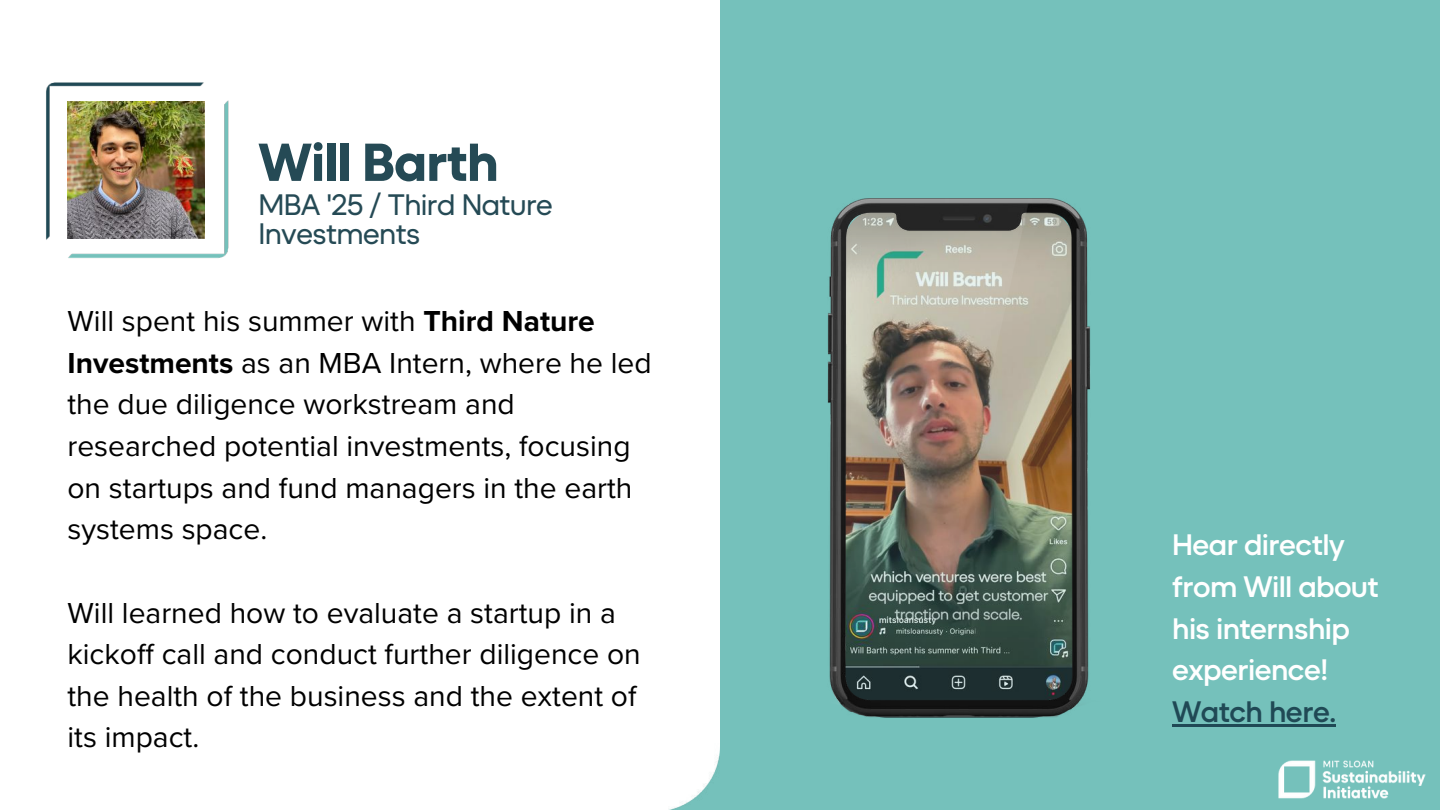
<style>
.page{position:relative;width:1440px;height:810px;background:#75c1bb}
.page>*{position:absolute;margin:0;border:0;box-sizing:border-box;transform-origin:0 0}
.t1{font:700 54px "Duplet Open";color:#254a55}
.t2{font:30px/41.7px "Proxima Nova";color:#000}
.t3{font:600 30px/41.7px "Duplet Open";color:#fff}
.t4{font:30px/29.2px "Duplet Open";color:#254a55}
.t5{font:600 30px "Duplet Open";color:#204955}
.s1{font-weight:700}
</style>
<div class="page">
<div style="left:0;top:0;width:720px;height:810px;background:#fff"></div>
<img style="left:38px;top:75px;width:197px;height:189px">
<img style="left:68px;top:101px;width:137px;height:137px">
<img style="left:827px;top:198px;width:264px;height:520px">
<img style="left:1278px;top:760px;width:148px;height:39px">
<hr style="left:1173px;top:724px;width:163px;height:2px;background:#204955">
<h1 class="t1" style="left:259px;top:129px;width:241px">Will Barth</h1>
<p class="t4" style="left:259px;top:189px;width:296px">MBA '25 / Third Nature<br>Investments</p>
<p class="t2" style="left:68px;top:301px;width:586px">Will spent his summer with <span class="s1">Third Nature Investments</span> as an MBA Intern, where he led the due diligence workstream and researched potential investments, focusing on startups and fund managers in the earth systems space.</p>
<p class="t2" style="left:68px;top:592px;width:575px">Will learned how to evaluate a startup in a kickoff call and conduct further diligence on the health of the business and the extent of its impact.</p>
<p class="t3" style="left:1173px;top:523px;width:207px">Hear directly from Will about his internship experience!</p>
<p class="t5" style="left:1173px;top:693px;width:165px">Watch here.</p>
</div>
